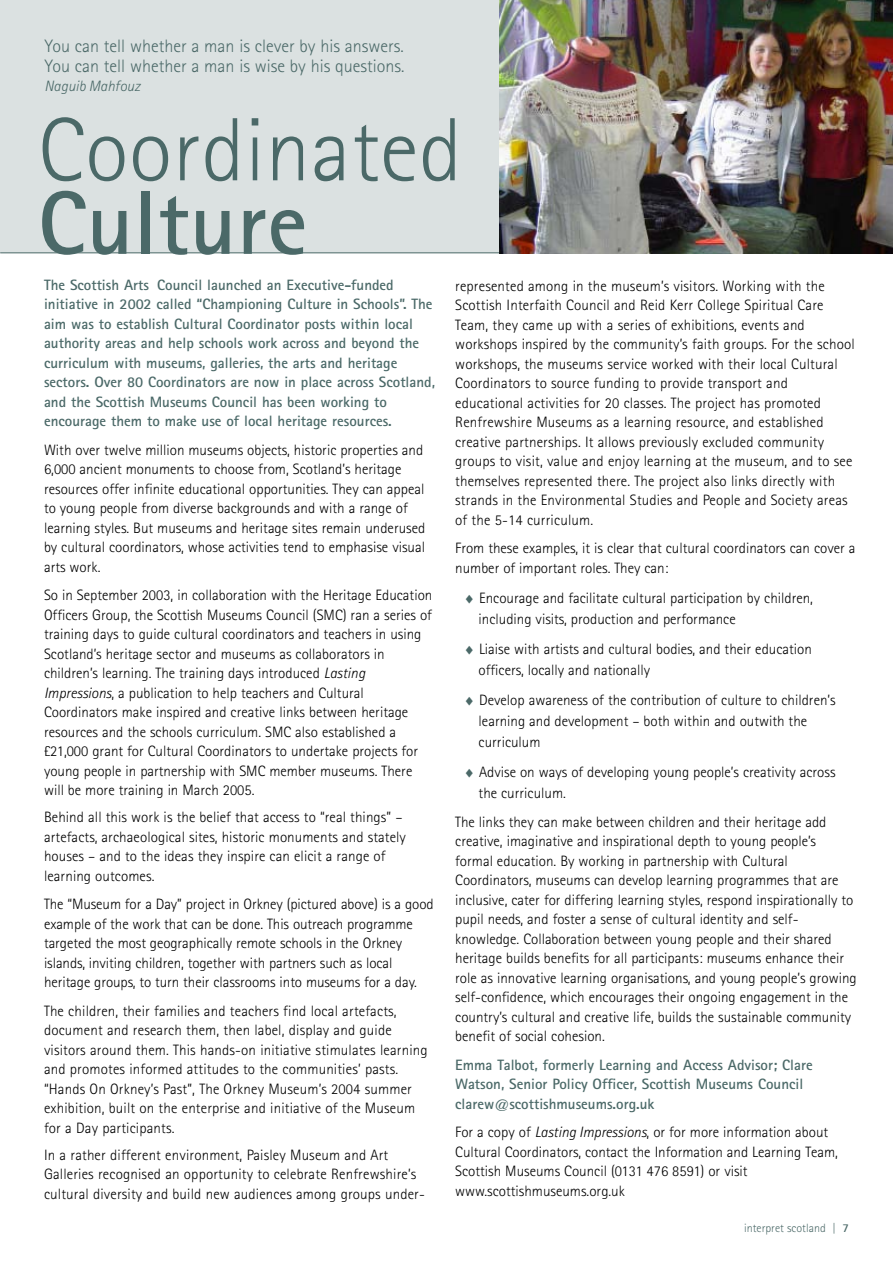
<style>
.page{position:relative;width:893px;height:1263px;background:#fff}
.page>*{position:absolute;margin:0;border:0;box-sizing:border-box;transform-origin:0 0}
.t1{font:300 90px "Rotis Sans Serif";letter-spacing:.005em;color:#4b6968}
.t2{font:700 90px "Rotis Sans Serif";letter-spacing:.005em;color:#4b6968}
.t3{font:300 18px/19.5px "Rotis Sans Serif";color:#4b6968}
.t4{font:300 15px/19.5px "Rotis Sans Serif";color:#000}
.t5{font:700 15px/19.5px "Rotis Sans Serif";color:#4b6968}
.t6{font:italic 300 15px "Rotis Sans Serif";color:#4b6968}
.t7{font:300 12px "Rotis Sans Serif";color:#4b6968}
.s1{font-style:italic}
.s2{color:#4b6968}
.s3{font-weight:700}
</style>
<div class="page">
<div style="left:0;top:0;width:893px;height:253px;background:#dbe1e1"></div>
<hr style="left:0;top:252px;width:893px;height:1px;background:#4b6968">
<img style="left:499px;top:0;width:394px;height:254px">
<p class="t3" style="left:44px;top:38px;width:361px">You can tell whether a man is clever by his answers.<br>You can tell whether a man is wise by his questions.</p>
<p class="t6" style="left:44px;top:81px;width:97px">Naguib Mahfouz</p>
<h1 class="t1" style="left:38px;top:118px;width:426px">Coordinated</h1>
<h1 class="t2" style="left:38px;top:192px;width:271px">Culture</h1>
<p class="t5" style="left:44px;top:276px;width:393px">The Scottish Arts Council launched an Executive-funded initiative in 2002 called “Championing Culture in Schools”. The aim was to establish Cultural Coordinator posts within local authority areas and help schools work across and beyond the curriculum with museums, galleries, the arts and heritage sectors. Over 80 Coordinators are now in place across Scotland, and the Scottish Museums Council has been working to encourage them to make use of local heritage resources.</p>
<p class="t4" style="left:44px;top:441px;width:383px">With over twelve million museums objects, historic properties and 6,000 ancient monuments to choose from, Scotland’s heritage resources offer infinite educational opportunities. They can appeal to young people from diverse backgrounds and with a range of learning styles. But museums and heritage sites remain underused by cultural coordinators, whose activities tend to emphasise visual arts work.</p>
<p class="t4" style="left:44px;top:587px;width:390px">So in September 2003, in collaboration with the Heritage Education Officers Group, the Scottish Museums Council (SMC) ran a series of training days to guide cultural coordinators and teachers in using Scotland’s heritage sector and museums as collaborators in children’s learning. The training days introduced <span class="s1">Lasting Impressions</span>, a publication to help teachers and Cultural Coordinators make inspired and creative links between heritage resources and the schools curriculum. SMC also established a £21,000 grant for Cultural Coordinators to undertake projects for young people in partnership with SMC member museums. There will be more training in March 2005.</p>
<p class="t4" style="left:44px;top:809px;width:363px">Behind all this work is the belief that access to “real things” – artefacts, archaeological sites, historic monuments and stately houses – and to the ideas they inspire can elicit a range of learning outcomes.</p>
<p class="t4" style="left:44px;top:896px;width:391px">The “Museum for a Day” project in Orkney (pictured above) is a good example of the work that can be done. This outreach programme targeted the most geographically remote schools in the Orkney islands, inviting children, together with partners such as local heritage groups, to turn their classrooms into museums for a day.</p>
<p class="t4" style="left:44px;top:1002px;width:385px">The children, their families and teachers find local artefacts, document and research them, then label, display and guide visitors around them. This hands-on initiative stimulates learning and promotes informed attitudes to the communities’ pasts. “Hands On Orkney’s Past”, The Orkney Museum’s 2004 summer exhibition, built on the enterprise and initiative of the Museum for a Day participants.</p>
<p class="t4" style="left:44px;top:1146px;width:382px">In a rather different environment, Paisley Museum and Art<br>Galleries recognised an opportunity to celebrate Renfrewshire’s cultural diversity and build new audiences among groups under-</p>
<p class="t4" style="left:455px;top:278px;width:401px">represented among in the museum’s visitors. Working with the Scottish Interfaith Council and Reid Kerr College Spiritual Care Team, they came up with a series of exhibitions, events and workshops inspired by the community’s faith groups. For the school workshops, the museums service worked with their local Cultural Coordinators to source funding to provide transport and educational activities for 20 classes. The project has promoted Renfrewshire Museums as a learning resource, and established creative partnerships. It allows previously excluded community groups to visit, value and enjoy learning at the museum, and to see themselves represented there. The project also links directly with strands in the Environmental Studies and People and Society areas of the 5-14 curriculum.</p>
<p class="t4" style="left:455px;top:540px;width:402px">From these examples, it is clear that cultural coordinators can cover a number of important roles. They can:</p>
<p class="t4" style="left:479px;top:589px;width:336px;line-height:21px;text-indent:-15px"><span class="s2">♦</span> Encourage and facilitate cultural participation by children, including visits, production and performance</p>
<p class="t4" style="left:479px;top:640px;width:335px;line-height:21px;text-indent:-15px"><span class="s2">♦</span> Liaise with artists and cultural bodies, and their education officers, locally and nationally</p>
<p class="t4" style="left:479px;top:691px;width:358px;line-height:21px;text-indent:-15px"><span class="s2">♦</span> Develop awareness of the contribution of culture to children’s learning and development – both within and outwith the curriculum</p>
<p class="t4" style="left:479px;top:763px;width:358px;line-height:21px;text-indent:-15px"><span class="s2">♦</span> Advise on ways of developing young people’s creativity across the curriculum.</p>
<p class="t4" style="left:455px;top:813px;width:403px">The links they can make between children and their heritage add creative, imaginative and inspirational depth to young people’s formal education. By working in partnership with Cultural Coordinators, museums can develop learning programmes that are inclusive, cater for differing learning styles, respond inspirationally to pupil needs, and foster a sense of cultural identity and self&shy;knowledge. Collaboration between young people and their shared heritage builds benefits for all participants: museums enhance their role as innovative learning organisations, and young people’s growing self-confidence, which encourages their ongoing engagement in the country’s cultural and creative life, builds the sustainable community benefit of social cohesion.</p>
<p class="t5" style="left:455px;top:1056px;width:359px">Emma Talbot, formerly Learning and Access Advisor; Clare<br>Watson, Senior Policy Officer, Scottish Museums Council clarew@scottishmuseums.org.uk</p>
<p class="t4" style="left:455px;top:1124px;width:384px">For a copy of <span class="s1">Lasting Impressions</span>, or for more information about Cultural Coordinators, contact the Information and Learning Team, Scottish Museums Council (0131 476 8591) or visit www.scottishmuseums.org.uk</p>
<p class="t7" style="left:744px;top:1224px;width:106px">interpret scotland | <span class="s3">7</span></p>
</div>
